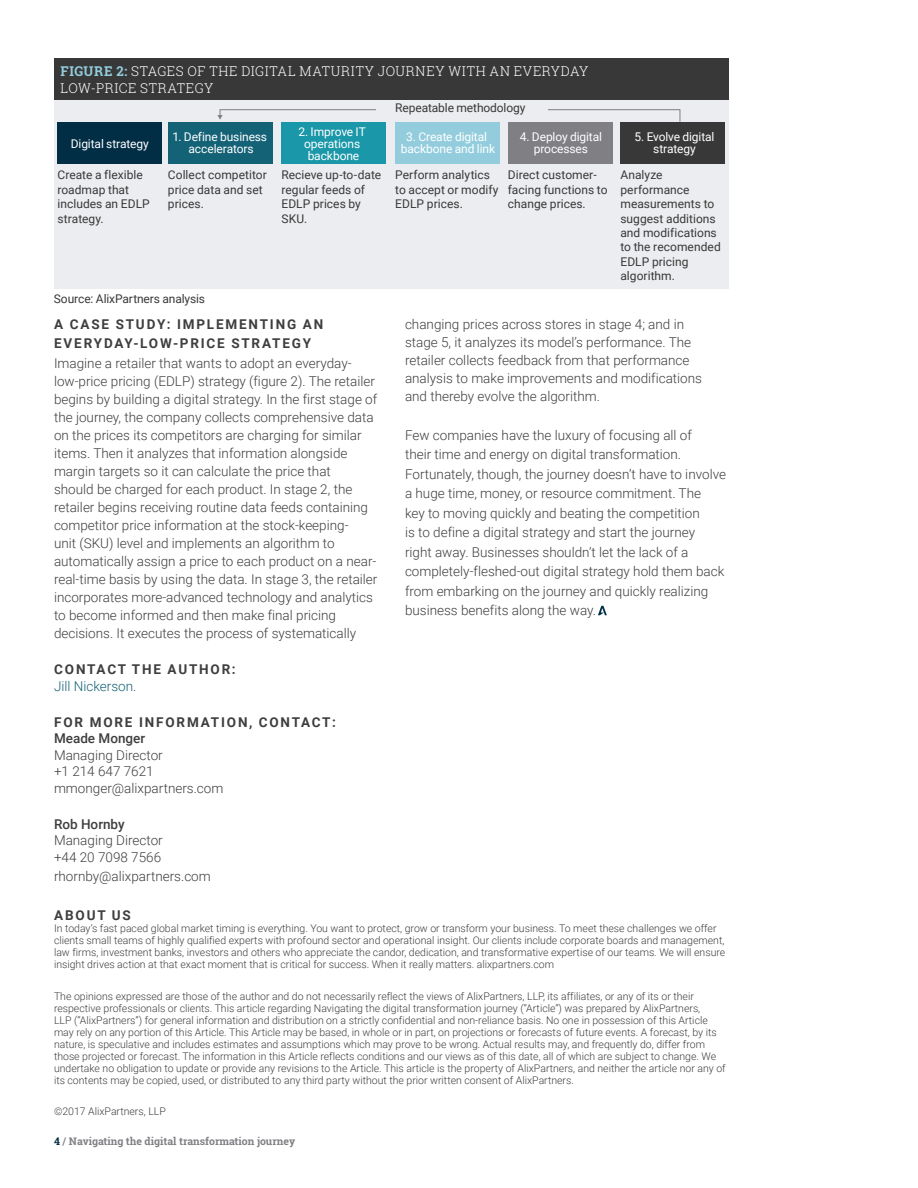
<style>
.page{position:relative;width:918px;height:1188px;background:#fff}
.page>*{position:absolute;margin:0;border:0;box-sizing:border-box;transform-origin:0 0}
.Body{font:300 13.5px/18px "Roboto";color:#3e3e3f}
.Subheading{font:700 13.5px/19.5px "Roboto";letter-spacing:.135em;color:#3e3e3f}
.t1{font:300 13.5px/16.2px "Roboto Slab";letter-spacing:.045em;color:#fff}
.Body-2{font:300 13.5px "Roboto";color:#146276}
.Body-3{font:700 13.5px "Roboto";letter-spacing:.135em;color:#3e3e3f}
.t2{font:12px/14.4px "Roboto";letter-spacing:.005em;color:#373837}
.t3{font:12px/12px "Roboto";letter-spacing:-.01em;color:#fff;text-align:center}
.Boilerplate{font:300 10.5px/12px "Roboto";color:#3e3e3f}
.Body-4{font:300 10.5px/12px "Roboto";color:#3e3e3f}
.Body-5{font:700 10.5px "Roboto Slab";color:#807f84}
.s1{font-weight:700;color:#93cddd}
.s2{font-weight:500}
.s3{color:#012d45}
</style>
<div class="page">
<svg style="left:598px;top:606px;width:9px;height:9px"></svg>
<div style="left:54px;top:85px;width:675px;height:203px;background:#ecedf0"></div>
<div style="left:54px;top:58px;width:675px;height:42px;background:#373837"></div>
<svg style="left:217px;top:109px;width:464px;height:13px"></svg>
<div style="left:376px;top:101px;width:172px;height:17px;background:#ecedf0"></div>
<div style="left:57px;top:122px;width:105px;height:42px;background:#012d45"></div>
<div style="left:168px;top:122px;width:105px;height:42px;background:#146276"></div>
<div style="left:281px;top:122px;width:105px;height:42px;background:#1a97a8"></div>
<div style="left:395px;top:122px;width:105px;height:42px;background:#93cddd"></div>
<div style="left:508px;top:122px;width:105px;height:42px;background:#807f84"></div>
<div style="left:620px;top:122px;width:105px;height:42px;background:#373837"></div>
<p class="t1" style="left:61px;top:63px;width:529px"><span class="s1">FIGURE 2:</span> STAGES OF THE DIGITAL MATURITY JOURNEY WITH AN EVERYDAY<br>LOW-PRICE STRATEGY</p>
<p class="t2" style="left:395px;top:100px;width:132px">Repeatable methodology</p>
<p class="t3" style="left:71px;top:137px;width:80px">Digital strategy</p>
<p class="t3" style="left:172px;top:130px;width:96px">1. Define business accelerators</p>
<p class="t3" style="left:298px;top:125px;width:69px">2. Improve IT operations backbone</p>
<p class="t3" style="left:401px;top:130px;width:96px">3. Create digital backbone and link</p>
<p class="t3" style="left:520px;top:130px;width:84px">4. Deploy digital processes</p>
<p class="t3" style="left:635px;top:130px;width:81px">5. Evolve digital strategy</p>
<p class="t2" style="left:57px;top:168px;width:94px">Create a flexible roadmap that includes an EDLP strategy.</p>
<p class="t2" style="left:168px;top:168px;width:100px">Collect competitor price data and set prices.</p>
<p class="t2" style="left:281px;top:168px;width:101px">Recieve up-to-date regular feeds of<br>EDLP prices by<br>SKU.</p>
<p class="t2" style="left:395px;top:168px;width:105px">Perform analytics to accept or modify<br>EDLP prices.</p>
<p class="t2" style="left:508px;top:168px;width:101px">Direct customer&shy;facing functions to change prices.</p>
<p class="t2" style="left:620px;top:168px;width:102px">Analyze performance measurements to suggest additions and modifications to the recomended<br>EDLP pricing algorithm.</p>
<p class="t2" style="left:54px;top:291px;width:153px">Source: AlixPartners analysis</p>
<p class="Subheading" style="left:54px;top:314px;width:271px">A CASE STUDY: IMPLEMENTING AN<br>EVERYDAY-LOW-PRICE STRATEGY</p>
<p class="Body" style="left:54px;top:353px;width:325px">Imagine a retailer that wants to adopt an everyday&shy;low-price pricing (EDLP) strategy (figure 2). The retailer begins by building a digital strategy. In the first stage of the journey, the company collects comprehensive data on the prices its competitors are charging for similar items. Then it analyzes that information alongside margin targets so it can calculate the price that<br>should be charged for each product. In stage 2, the retailer begins receiving routine data feeds containing competitor price information at the stock-keeping-<br>unit (SKU) level and implements an algorithm to automatically assign a price to each product on a near&shy;real-time basis by using the data. In stage 3, the retailer incorporates more-advanced technology and analytics to become informed and then make final pricing decisions. It executes the process of systematically</p>
<p class="Body" style="left:405px;top:314px;width:299px">changing prices across stores in stage 4; and in stage 5, it analyzes its model’s performance. The retailer collects feedback from that performance analysis to make improvements and modifications and thereby evolve the algorithm.</p>
<p class="Body" style="left:405px;top:425px;width:323px;line-height:19.5px">Few companies have the luxury of focusing all of<br>their time and energy on digital transformation.<br>Fortunately, though, the journey doesn’t have to involve a huge time, money, or resource commitment. The<br>key to moving quickly and beating the competition<br>is to define a digital strategy and start the journey<br>right away. Businesses shouldn’t let the lack of a completely-fleshed-out digital strategy hold them back from embarking on the journey and quickly realizing business benefits along the way.</p>
<p class="Subheading" style="left:54px;top:659px;width:183px">CONTACT THE AUTHOR:</p>
<p class="Body-2" style="left:54px;top:677px;width:84px">Jill Nickerson.</p>
<p class="Subheading" style="left:54px;top:712px;width:283px">FOR MORE INFORMATION, CONTACT:</p>
<p class="Body" style="left:54px;top:730px;width:171px;line-height:16.5px"><span class="s2">Meade Monger<br></span>Managing Director<br>+1 214 647 7621 mmonger@alixpartners.com</p>
<p class="Body" style="left:54px;top:815px;width:110px;line-height:16.5px"><span class="s2">Rob Hornby<br></span>Managing Director +44 20 7098 7566</p>
<p class="Body" style="left:54px;top:867px;width:158px">rhornby@alixpartners.com</p>
<p class="Body-3" style="left:54px;top:906px;width:78px">ABOUT US</p>
<p class="Body-4" style="left:54px;top:922px;width:673px">In today’s fast paced global market timing is everything. You want to protect, grow or transform your business. To meet these challenges we offer clients small teams of highly qualified experts with profound sector and operational insight. Our clients include corporate boards and management, law firms, investment banks, investors and others who appreciate the candor, dedication, and transformative expertise of our teams. We will ensure insight drives action at that exact moment that is critical for success. When it really matters. alixpartners.com</p>
<p class="Boilerplate" style="left:54px;top:990px;width:673px">The opinions expressed are those of the author and do not necessarily reflect the views of AlixPartners, LLP, its affiliates, or any of its or their respective professionals or clients. This article regarding Navigating the digital transformation journey (“Article”) was prepared by AlixPartners,<br>LLP (“AlixPartners”) for general information and distribution on a strictly confidential and non-reliance basis. No one in possession of this Article may rely on any portion of this Article. This Article may be based, in whole or in part, on projections or forecasts of future events. A forecast, by its nature, is speculative and includes estimates and assumptions which may prove to be wrong. Actual results may, and frequently do, differ from those projected or forecast. The information in this Article reflects conditions and our views as of this date, all of which are subject to change. We undertake no obligation to update or provide any revisions to the Article. This article is the property of AlixPartners, and neither the article nor any of its contents may be copied, used, or distributed to any third party without the prior written consent of AlixPartners.</p>
<p class="Boilerplate" style="left:54px;top:1105px;width:113px">©2017 AlixPartners, LLP</p>
<p class="Body-5" style="left:54px;top:1134px;width:243px"><span class="s3">4</span> / Navigating the digital transformation journey</p>
</div>
